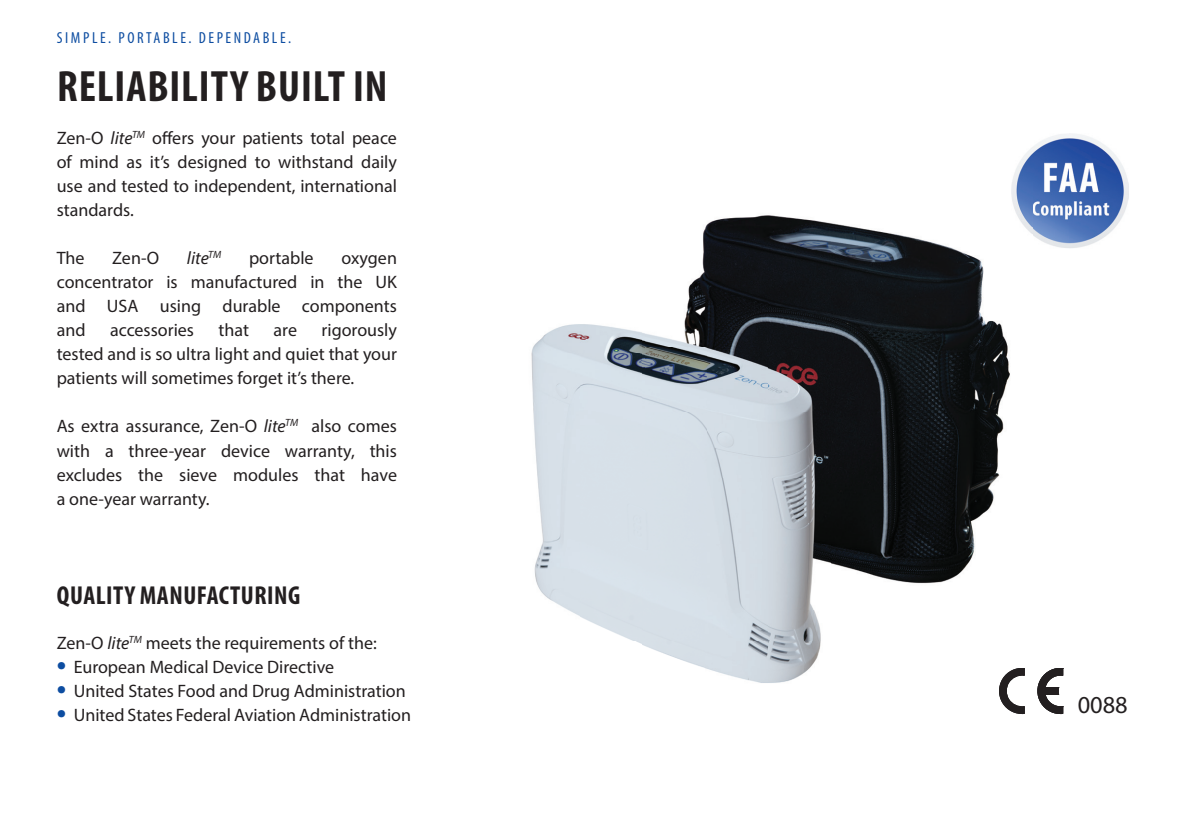
<style>
.page{position:relative;width:1191px;height:840px;background:#fff}
.page>*{position:absolute;margin:0;border:0;box-sizing:border-box;transform-origin:0 0}
.t1{font:700 condensed 44px "Myriad Pro";letter-spacing:.02em;color:#231f20}
.t2{font:700 condensed 26px "Myriad Pro";letter-spacing:.02em;color:#231f20}
.t3{font:24.4px "Myriad Pro";color:#231f20}
.t4{font:18px/24px "Myriad Pro";color:#231f20;text-align:justify}
.t5{font:italic 18px "Myriad Pro";color:#231f20}
.t6{font:condensed 16px "Myriad Pro";letter-spacing:.16em;color:#0d4da1}
.s1{font-style:italic}
.s2{font-weight:700;font-size:28px;color:#0d4da1}
</style>
<div class="page">
<img style="left:694px;top:215px;width:316px;height:369px">
<img style="left:531px;top:324px;width:114px;height:245px">
<img style="left:534px;top:569px;width:171px;height:72px">
<img style="left:705px;top:609px;width:116px;height:32px">
<img style="left:636px;top:641px;width:185px;height:42px">
<img style="left:645px;top:281px;width:186px;height:328px">
<svg style="left:999px;top:668px;width:63px;height:45px"></svg>
<img style="left:1012px;top:133px;width:116px;height:58px">
<img style="left:1032px;top:191px;width:96px;height:57px">
<img style="left:1011px;top:182px;width:21px;height:52px">
<p class="t6" style="left:57px;top:28px;width:236px">SIMPLE. PORTABLE. DEPENDABLE.</p>
<h1 class="t1" style="left:57px;top:59px;width:332px">RELIABILITY BUILT IN</h1>
<p class="t4" style="left:57px;top:126px;width:342px">Zen-O <span class="s1">lite</span><sup>TM</sup> offers your patients total peace of mind as it’s designed to withstand daily use and tested to independent, international standards.</p>
<p class="t4" style="left:57px;top:246px;width:29px">The</p>
<p class="t4" style="left:112px;top:246px;width:48px">Zen-O</p>
<p class="t5" style="left:187px;top:247px;width:36px">lite<sup>TM</sup></p>
<p class="t4" style="left:249px;top:246px;width:66px">portable</p>
<p class="t4" style="left:57px;top:246px;width:342px;text-indent:285px">oxygen concentrator is manufactured in the UK and USA using durable components and</p>
<p class="t4" style="left:57px;top:318px;width:342px;text-indent:265px">rigorously tested and is so ultra light and quiet that your patients will sometimes forget it’s there.</p>
<p class="t4" style="left:57px;top:414px;width:342px">As extra assurance, Zen-O <span class="s1">lite</span><sup>TM</sup> also comes with a three-year device warranty, this excludes the sieve modules that have a one-year warranty.</p>
<p class="t4" style="left:110px;top:318px;width:86px">accessories</p>
<p class="t4" style="left:219px;top:318px;width:32px">that</p>
<p class="t4" style="left:274px;top:318px;width:25px">are</p>
<h2 class="t2" style="left:57px;top:579px;width:245px">QUALITY MANUFACTURING</h2>
<p class="t4" style="left:57px;top:630px;width:321px">Zen-O <span class="s1">lite</span><sup>TM</sup> meets the requirements of the:</p>
<p class="t4" style="left:57px;top:654px;width:279px"><span class="s2">•</span> European Medical Device Directive</p>
<p class="t4" style="left:57px;top:678px;width:351px"><span class="s2">•</span> United States Food and Drug Administration</p>
<p class="t4" style="left:57px;top:702px;width:356px"><span class="s2">•</span> United States Federal Aviation Administration</p>
<h3 class="t3" style="left:1077px;top:689px;width:52px">0088</h3>
</div>
